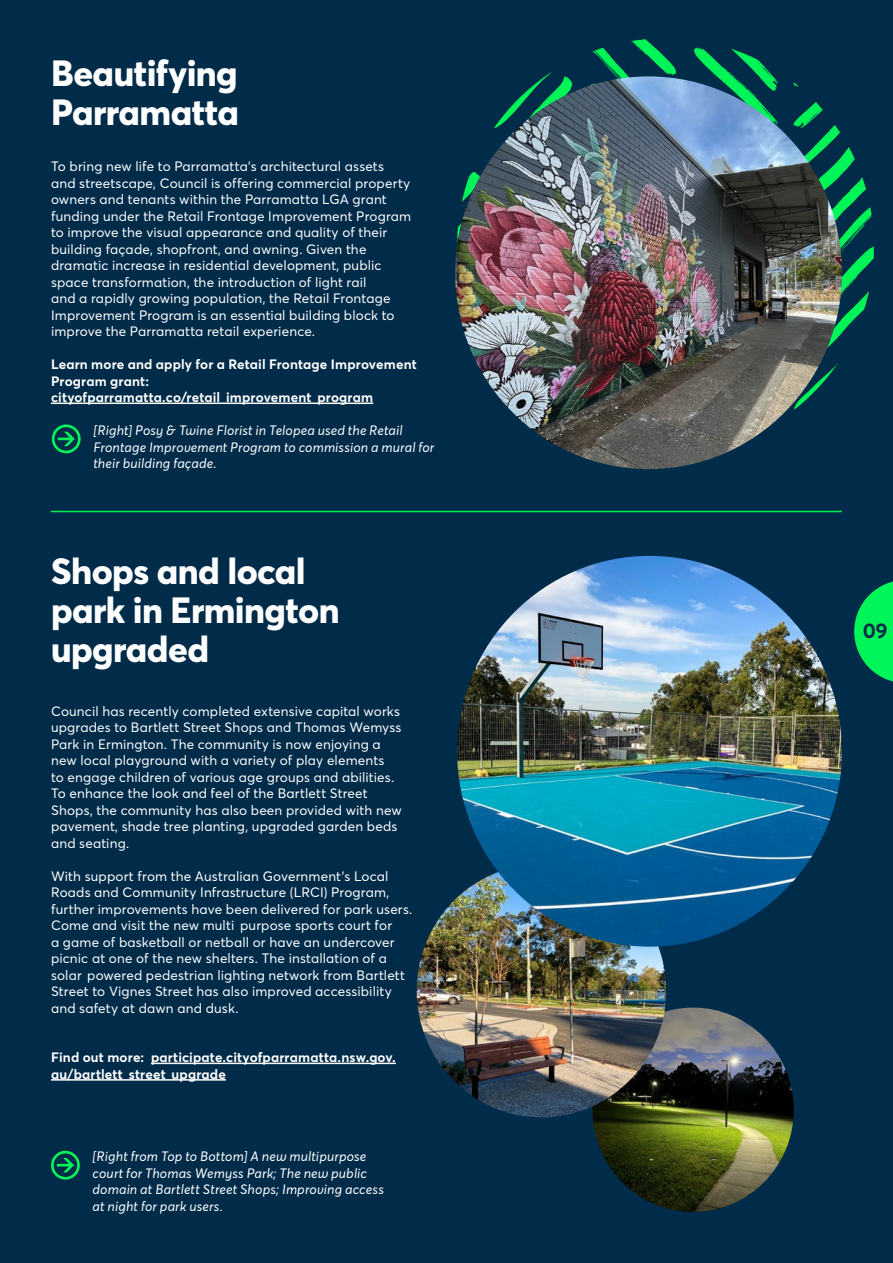
<style>
.page{position:relative;width:893px;height:1263px;background:#002b49}
.page>*{position:absolute;margin:0;border:0;box-sizing:border-box;transform-origin:0 0}
.t1{font:800 36px/39px "Parramatta";letter-spacing:-.015em;color:#fff}
.t2{font:700 21px "Parramatta";color:#002b49}
.t3{font:13.5px/16.5px "Parramatta";letter-spacing:.01em;color:#fff}
.t4{font:italic 13.5px/16.5px "Parramatta";letter-spacing:.01em;color:#fff}
.t5{font:700 13.5px/16.5px "Parramatta";letter-spacing:.015em;color:#fff}
</style>
<div class="page">
<hr style="left:51px;top:511px;width:791px;height:1px;background:#00f658">
<hr style="left:51px;top:1079px;width:175px;height:1px;background:#fff">
<hr style="left:151px;top:1062px;width:245px;height:2px;background:#fff">
<hr style="left:51px;top:402px;width:322px;height:2px;background:#fff">
<svg style="left:52px;top:424px;width:29px;height:29px"></svg>
<img style="left:546px;top:39px;width:327px;height:294px">
<img style="left:455px;top:76px;width:387px;height:393px">
<svg style="left:51px;top:1151px;width:29px;height:28px"></svg>
<svg style="left:854px;top:581px;width:39px;height:101px"></svg>
<img style="left:592px;top:1007px;width:202px;height:205px">
<img style="left:417px;top:898px;width:249px;height:219px">
<img style="left:457px;top:556px;width:385px;height:391px">
<h2 class="t1" style="left:51px;top:52px;width:189px">Beautifying<br>Parramatta</h2>
<p class="t3" style="left:51px;top:157px;width:362px">To bring new life to Parramatta’s architectural assets and streetscape, Council is offering commercial property owners and tenants within the Parramatta LGA grant funding under the Retail Frontage Improvement Program to improve the visual appearance and quality of their building façade, shopfront, and awning. Given the dramatic increase in residential development, public space transformation, the introduction of light rail<br>and a rapidly growing population, the Retail Frontage Improvement Program is an essential building block to improve the Parramatta retail experience.</p>
<p class="t5" style="left:51px;top:355px;width:367px">Learn more and apply for a Retail Frontage Improvement<br>Program grant:<br>cityofparramatta.co/retail improvement program</p>
<p class="t4" style="left:93px;top:422px;width:342px">[Right] Posy &amp; Twine Florist in Telopea used the Retail<br>Frontage Improvement Program to commission a mural for their building façade.</p>
<h2 class="t1" style="left:51px;top:550px;width:290px">Shops and local park in Ermington upgraded</h2>
<p class="t3" style="left:51px;top:702px;width:352px">Council has recently completed extensive capital works upgrades to Bartlett Street Shops and Thomas Wemyss Park in Ermington. The community is now enjoying a new local playground with a variety of play elements<br>to engage children of various age groups and abilities.<br>To enhance the look and feel of the Bartlett Street Shops, the community has also been provided with new pavement, shade tree planting, upgraded garden beds and seating.</p>
<p class="t3" style="left:51px;top:867px;width:363px">With support from the Australian Government’s Local Roads and Community Infrastructure (LRCI) Program, further improvements have been delivered for park users.<br>Come and visit the new multi purpose sports court for<br>a game of basketball or netball or have an undercover picnic at one of the new shelters. The installation of a solar powered pedestrian lighting network from Bartlett Street to Vignes Street has also improved accessibility and safety at dawn and dusk.</p>
<p class="t5" style="left:51px;top:1048px;width:346px">Find out more: participate.cityofparramatta.nsw.gov. au/bartlett street upgrade</p>
<p class="t4" style="left:93px;top:1148px;width:293px">[Right from Top to Bottom] A new multipurpose court for Thomas Wemyss Park; The new public domain at Bartlett Street Shops; Improving access at night for park users.</p>
<h2 class="t2" style="left:863px;top:616px;width:26px">09</h2>
</div>
